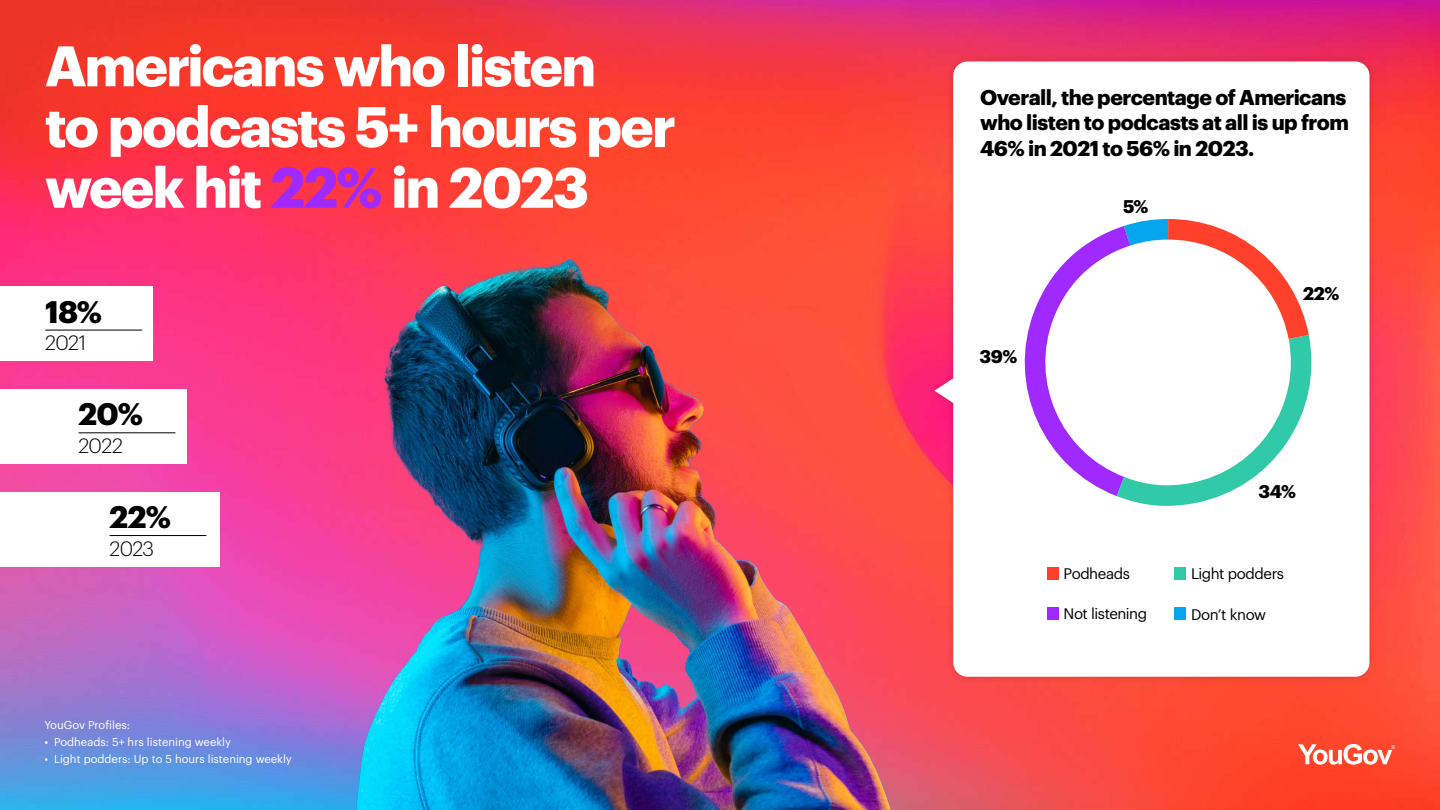
<style>
.page{position:relative;width:1440px;height:810px;background:#fff}
.page>*{position:absolute;margin:0;border:0;box-sizing:border-box;transform-origin:0 0}
.t1{font:700 55.8px/60.8px "Graphik";letter-spacing:-.035em;color:#fff}
.t2{font:700 30.53px "Graphik";color:#000}
.t3{font:700 21px/25.5px "Graphik";letter-spacing:-.025em;color:#000}
.t4{font:300 20.33px "Graphik";letter-spacing:-.03em;color:#000}
.t5{font:700 18px "Graphik";color:#000}
.t6{font:15px "Graphik";letter-spacing:-.03em;color:#000}
.t7{font:11.25px "Graphik";color:#fff}
.s1{color:#9f29ff}
</style>
<div class="page">
<img style="left:0;top:0;width:1440px;height:810px">
<svg style="left:1298px;top:744px;width:97px;height:21px"></svg>
<div style="left:927px;top:53px;width:451px;height:632px;background:#000;opacity:.15"></div>
<svg style="left:934px;top:62px;width:436px;height:615px"></svg>
<img style="left:341px;top:210px;width:549px;height:600px">
<div style="left:0;top:287px;width:153px;height:74px;background:#fff"></div>
<div style="left:0;top:389px;width:186px;height:75px;background:#fff"></div>
<div style="left:0;top:492px;width:219px;height:75px;background:#fff"></div>
<hr style="left:45px;top:330px;width:97px;height:1px;background:#000">
<hr style="left:79px;top:432px;width:96px;height:1px;background:#000">
<hr style="left:110px;top:535px;width:96px;height:1px;background:#000">
<svg style="left:1006px;top:219px;width:318px;height:289px"></svg>
<div style="left:1047px;top:567px;width:12px;height:13px;background:#ff412c"></div>
<div style="left:1047px;top:608px;width:12px;height:12px;background:#9f29ff"></div>
<div style="left:1174px;top:567px;width:12px;height:13px;background:#31caa8"></div>
<div style="left:1174px;top:608px;width:12px;height:12px;background:#06a6ee"></div>
<h1 class="t1" style="left:45px;top:31px;width:632px">Americans who listen<br>to podcasts 5+ hours per week hit <span class="s1">22%</span> in 2023</h1>
<h2 class="t2" style="left:45px;top:288px;width:58px">18%</h2>
<p class="t4" style="left:45px;top:328px;width:42px">2021</p>
<h2 class="t2" style="left:79px;top:391px;width:66px">20%</h2>
<p class="t4" style="left:79px;top:431px;width:46px">2022</p>
<h2 class="t2" style="left:110px;top:493px;width:63px">22%</h2>
<p class="t4" style="left:110px;top:534px;width:46px">2023</p>
<p class="t7" style="left:44px;top:716px;width:87px">YouGov Profiles:</p>
<p class="t7" style="left:44px;top:733px;width:188px">• Podheads: 5+ hrs listening weekly</p>
<p class="t7" style="left:44px;top:751px;width:249px">• Light podders: Up to 5 hours listening weekly</p>
<p class="t3" style="left:980px;top:82px;width:370px">Overall, the percentage of Americans who listen to podcasts at all is up from<br>46% in 2021 to 56% in 2023.</p>
<p class="t5" style="left:980px;top:342px;width:39px">39%</p>
<p class="t5" style="left:1123px;top:193px;width:27px">5%</p>
<p class="t5" style="left:1303px;top:280px;width:38px">22%</p>
<p class="t5" style="left:1258px;top:477px;width:39px">34%</p>
<p class="t6" style="left:1064px;top:563px;width:68px">Podheads</p>
<p class="t6" style="left:1191px;top:562px;width:95px">Light podders</p>
<p class="t6" style="left:1064px;top:602px;width:85px">Not listening</p>
<p class="t6" style="left:1191px;top:603px;width:77px">Don’t know</p>
</div>
